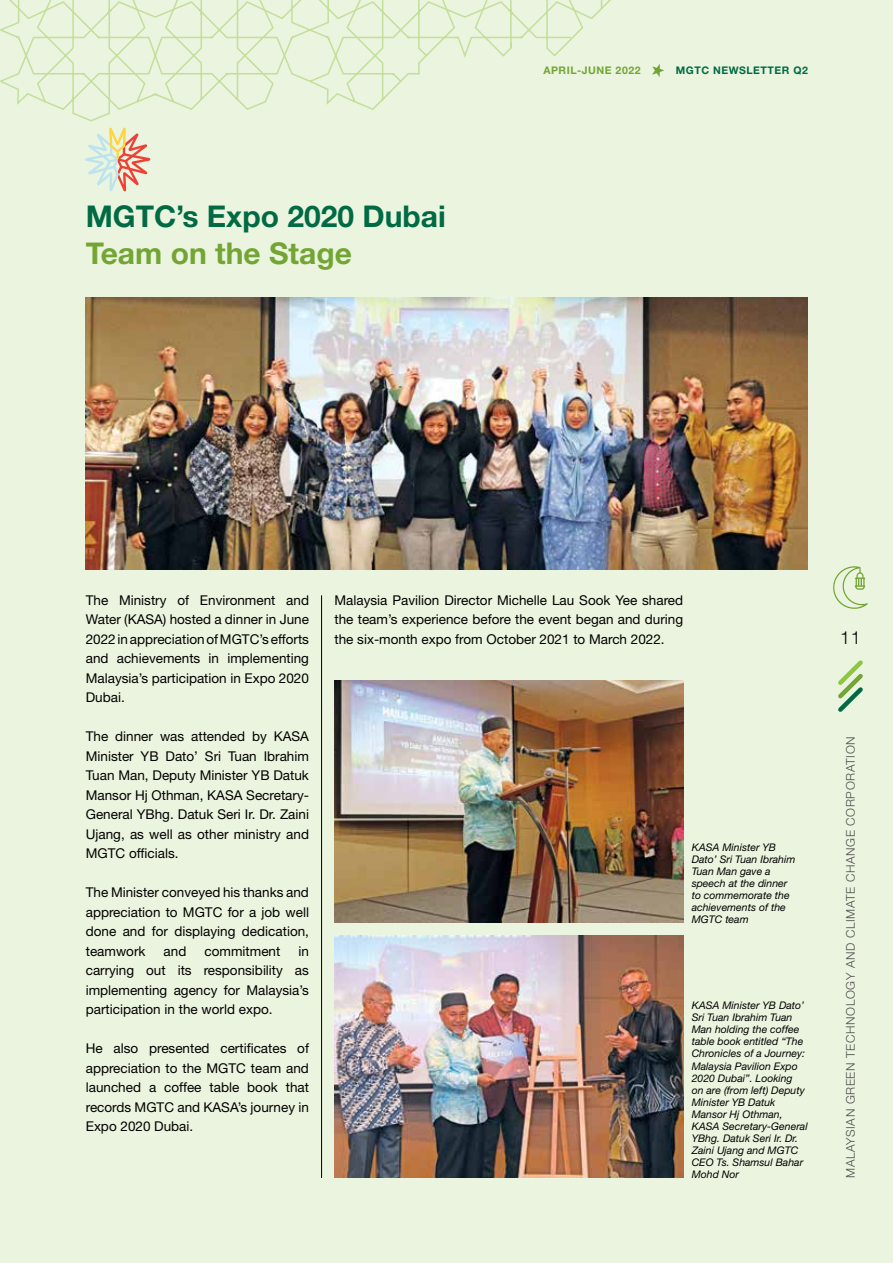
<style>
.page{position:relative;width:893px;height:1263px;background:#ebf4de}
.page>*{position:absolute;margin:0;border:0;box-sizing:border-box;transform-origin:0 0}
.t1{font:700 30px "Helvetica Neue LT Std";color:#006a44}
.t2{font:700 30px "Helvetica Neue LT Std";color:#73a534}
.t3{font:300 18px "Helvetica Neue LT Std";color:#000}
.t4{font:13.5px/19.5px "Helvetica Neue LT Std";color:#000;text-align:justify}
.t5{font:300 12px "Helvetica Neue LT Std";letter-spacing:.05em;color:#4d4d4f}
.t6{font:italic 10.5px/12px "Helvetica Neue LT Std";color:#000}
.t7{font:700 10.5px "Helvetica Neue LT Std";letter-spacing:.05em;color:#006a44}
.t8{font:700 10.5px "Helvetica Neue LT Std";letter-spacing:.05em;color:#73a534}
</style>
<div class="page">
<img style="left:334px;top:680px;width:349px;height:243px">
<img style="left:334px;top:935px;width:349px;height:242px">
<img style="left:85px;top:298px;width:723px;height:272px">
<hr style="left:321px;top:595px;width:1px;height:583px;background:#000">
<svg style="left:85px;top:128px;width:65px;height:63px"></svg>
<svg style="left:838px;top:660px;width:25px;height:52px"></svg>
<svg style="left:833px;top:566px;width:35px;height:43px"></svg>
<svg style="left:0;top:0;width:664px;height:122px"></svg>
<h1 class="t1" style="left:86px;top:198px;width:362px">MGTC’s Expo 2020 Dubai</h1>
<h1 class="t2" style="left:86px;top:235px;width:268px">Team on the Stage</h1>
<p class="t8" style="left:543px;top:64px;width:99px">APRIL-JUNE 2022</p>
<p class="t7" style="left:676px;top:64px;width:134px">MGTC NEWSLETTER Q2</p>
<p class="t4" style="left:86px;top:590px;width:225px">The Ministry of Environment and Water (KASA) hosted a dinner in June 2022 in appreciation of MGTC’s efforts and achievements in implementing Malaysia’s participation in Expo 2020<br>Dubai.</p>
<p class="t4" style="left:86px;top:727px;width:225px">The dinner was attended by KASA Minister YB Dato’ Sri Tuan Ibrahim Tuan Man, Deputy Minister YB Datuk Mansor Hj Othman, KASA Secretary-General YBhg. Datuk Seri Ir. Dr. Zaini Ujang, as well as other ministry and MGTC officials.</p>
<p class="t4" style="left:86px;top:883px;width:225px">The Minister conveyed his thanks and appreciation to MGTC for a job well done and for displaying dedication, teamwork</p>
<p class="t4" style="left:86px;top:941px;width:225px;text-indent:213px">in carrying out its responsibility as implementing agency for Malaysia’s participation in the world expo.</p>
<p class="t4" style="left:86px;top:1039px;width:225px">He also presented certificates of appreciation to the MGTC team and launched a coffee table book that records MGTC and KASA’s journey in Expo 2020 Dubai.</p>
<p class="t4" style="left:164px;top:941px;width:24px">and</p>
<p class="t4" style="left:205px;top:941px;width:77px">commitment</p>
<p class="t4" style="left:334px;top:590px;width:350px">Malaysia Pavilion Director Michelle Lau Sook Yee shared the team’s experience before the event began and during the six-month expo from October 2021 to March 2022.</p>
<p class="t6" style="left:692px;top:841px;width:105px">KASA Minister YB<br>Dato’ Sri Tuan Ibrahim<br>Tuan Man gave a speech at the dinner to commemorate the achievements of the<br>MGTC team</p>
<p class="t6" style="left:692px;top:999px;width:117px">KASA Minister YB Dato’<br>Sri Tuan Ibrahim Tuan<br>Man holding the coffee table book entitled “The<br>Chronicles of a Journey:<br>Malaysia Pavilion Expo<br>2020 Dubai”. Looking<br>on are (from left) Deputy<br>Minister YB Datuk<br>Mansor Hj Othman,<br>KASA Secretary-General<br>YBhg. Datuk Seri Ir. Dr.<br>Zaini Ujang and MGTC<br>CEO Ts. Shamsul Bahar<br>Mohd Nor</p>
<h2 class="t3" style="left:840px;top:627px;width:22px">11</h2>
<p class="t5" style="left:843px;top:1178px;width:443px;rotate:-90deg">MALAYSIAN GREEN TECHNOLOGY AND CLIMATE CHANGE CORPORATION</p>
</div>
